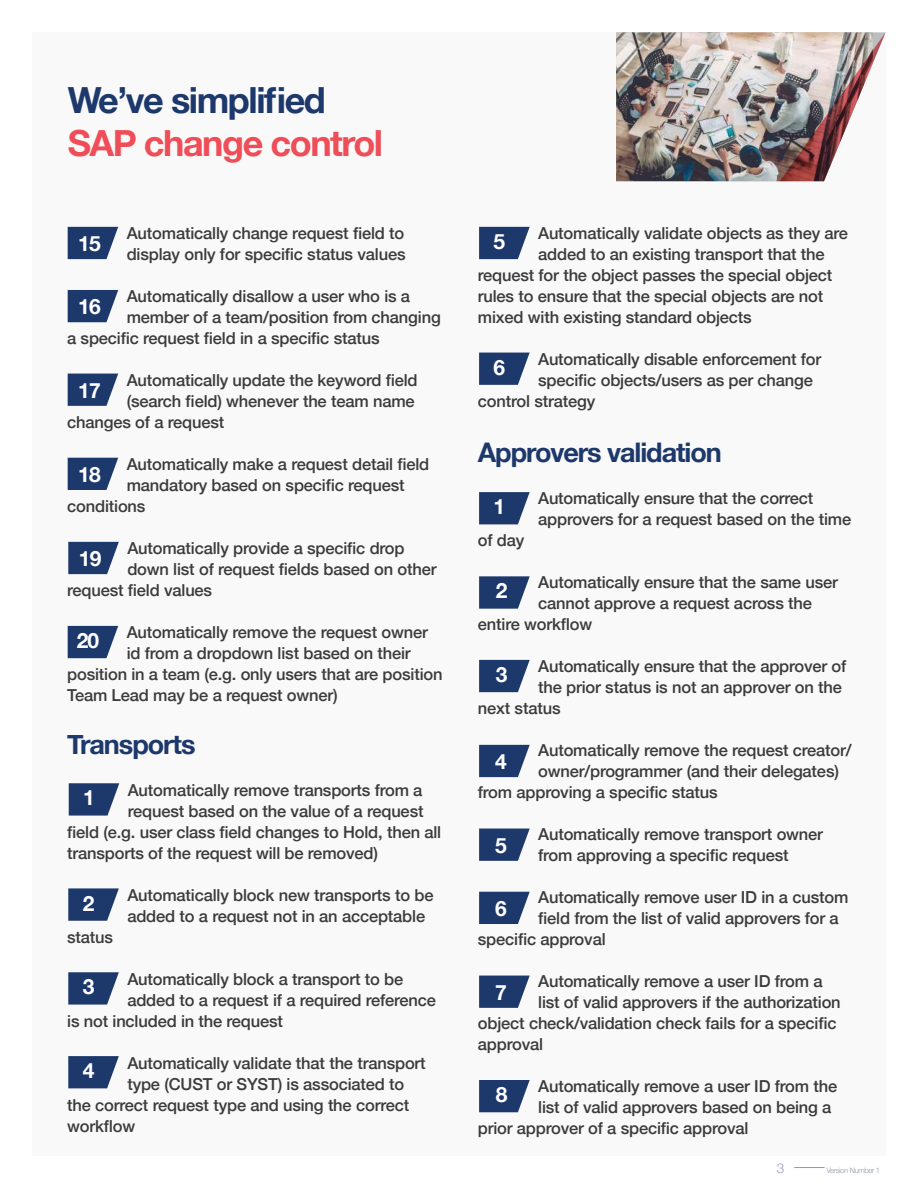
<style>
.page{position:relative;width:918px;height:1188px;background:#fff}
.page>*{position:absolute;margin:0;border:0;box-sizing:border-box;transform-origin:0 0}
.t1{font:700 36px "Helvetica Neue";letter-spacing:-.04em;color:#ef4d57}
.t2{font:700 36px "Helvetica Neue";letter-spacing:-.04em;color:#1d386b}
.t3{font:700 27px "Helvetica Neue";letter-spacing:-.04em;color:#1d386b}
.t4{font:700 21px "Helvetica Neue";letter-spacing:-.04em;color:#fff}
.t5{font:500 16.5px/21px "Helvetica Neue";letter-spacing:-.01em;color:#3b3b3b}
.t6{font:300 13.5px "Helvetica Neue";color:#8f98aa}
.t7{font:300 7.5px "Helvetica Neue";letter-spacing:-.04em;color:#8f98aa}
</style>
<div class="page">
<svg style="left:795px;top:1167px;width:29px;height:1px"></svg>
<div style="left:32px;top:32px;width:853px;height:1124px;background:#f9f9f9"></div>
<svg style="left:68px;top:227px;width:50px;height:32px;background:#354d7b"></svg>
<svg style="left:68px;top:626px;width:50px;height:32px;background:#354d7b"></svg>
<svg style="left:68px;top:1056px;width:51px;height:32px;background:#38507c"></svg>
<svg style="left:479px;top:227px;width:51px;height:32px;background:#384f7c"></svg>
<svg style="left:479px;top:353px;width:51px;height:32px;background:#39507d"></svg>
<svg style="left:479px;top:576px;width:51px;height:33px;background:#3c537f"></svg>
<svg style="left:479px;top:492px;width:51px;height:32px;background:#38507c"></svg>
<svg style="left:479px;top:1080px;width:51px;height:32px;background:#384f7c"></svg>
<svg style="left:68px;top:374px;width:50px;height:32px;background:#374e7b"></svg>
<svg style="left:68px;top:458px;width:50px;height:32px;background:#364e7b"></svg>
<svg style="left:68px;top:972px;width:51px;height:33px;background:#3c537f"></svg>
<svg style="left:479px;top:745px;width:51px;height:32px;background:#384f7c"></svg>
<svg style="left:479px;top:829px;width:51px;height:32px;background:#39517d"></svg>
<svg style="left:479px;top:892px;width:51px;height:32px;background:#38507c"></svg>
<svg style="left:479px;top:976px;width:51px;height:32px;background:#39507d"></svg>
<svg style="left:68px;top:542px;width:51px;height:32px;background:#384f7c"></svg>
<svg style="left:69px;top:783px;width:50px;height:33px;background:#39517d"></svg>
<svg style="left:68px;top:888px;width:51px;height:33px;background:#3c537f"></svg>
<svg style="left:479px;top:660px;width:51px;height:32px;background:#384f7c"></svg>
<img style="left:616px;top:32px;width:270px;height:149px">
<svg style="left:68px;top:290px;width:50px;height:32px;background:#354d7a"></svg>
<h1 class="t2" style="left:68px;top:72px;width:260px">We’ve simplified</h1>
<h1 class="t1" style="left:68px;top:130px;width:317px">SAP change control</h1>
<p class="t5" style="left:127px;top:221px;width:280px">Automatically change request field to display only for specific status values</p>
<p class="t5" style="left:127px;top:284px;width:285px">Automatically disallow a user who is a</p>
<p class="t5" style="left:127px;top:305px;width:316px">member of a team/position from changing</p>
<p class="t5" style="left:67px;top:326px;width:314px">a specific request field in a specific status</p>
<p class="t5" style="left:127px;top:368px;width:292px">Automatically update the keyword field</p>
<p class="t5" style="left:127px;top:389px;width:289px">(search field) whenever the team name</p>
<p class="t5" style="left:67px;top:410px;width:159px">changes of a request</p>
<p class="t5" style="left:127px;top:452px;width:304px">Automatically make a request detail field</p>
<p class="t5" style="left:127px;top:473px;width:279px">mandatory based on specific request</p>
<p class="t5" style="left:67px;top:494px;width:80px">conditions</p>
<p class="t5" style="left:127px;top:536px;width:279px">Automatically provide a specific drop</p>
<p class="t5" style="left:127px;top:557px;width:311px">down list of request fields based on other</p>
<p class="t5" style="left:67px;top:578px;width:147px">request field values</p>
<p class="t5" style="left:127px;top:620px;width:303px">Automatically remove the request owner</p>
<p class="t5" style="left:127px;top:641px;width:285px">id from a dropdown list based on their</p>
<p class="t5" style="left:67px;top:662px;width:377px">position in a team (e.g. only users that are position</p>
<p class="t5" style="left:67px;top:683px;width:272px">Team Lead may be a request owner)</p>
<h2 class="t3" style="left:67px;top:734px;width:130px">Transports</h2>
<p class="t5" style="left:128px;top:778px;width:296px">Automatically remove transports from a</p>
<p class="t5" style="left:128px;top:799px;width:297px">request based on the value of a request</p>
<p class="t5" style="left:67px;top:820px;width:376px">field (e.g. user class field changes to Hold, then all</p>
<p class="t5" style="left:67px;top:841px;width:312px">transports of the request will be removed)</p>
<p class="t5" style="left:127px;top:883px;width:308px">Automatically block new transports to be added to a request not in an acceptable</p>
<p class="t5" style="left:67px;top:928px;width:47px">status</p>
<p class="t5" style="left:127px;top:970px;width:277px">Automatically block a transport to be</p>
<p class="t5" style="left:127px;top:988px;width:310px">added to a request if a required reference</p>
<p class="t5" style="left:67px;top:1009px;width:217px">is not included in the request</p>
<p class="t5" style="left:127px;top:1051px;width:300px">Automatically validate that the transport</p>
<p class="t5" style="left:127px;top:1072px;width:278px">type (CUST or SYST) is associated to</p>
<p class="t5" style="left:67px;top:1093px;width:343px">the correct request type and using the correct</p>
<p class="t5" style="left:67px;top:1114px;width:70px">workflow</p>
<p class="t4" style="left:78px;top:236px;width:24px">15</p>
<p class="t4" style="left:78px;top:299px;width:24px">16</p>
<p class="t4" style="left:78px;top:382px;width:24px">17</p>
<p class="t4" style="left:78px;top:467px;width:24px">18</p>
<p class="t4" style="left:79px;top:551px;width:24px">19</p>
<p class="t4" style="left:77px;top:633px;width:24px">20</p>
<p class="t4" style="left:83px;top:790px;width:13px">1</p>
<p class="t4" style="left:83px;top:895px;width:13px">2</p>
<p class="t4" style="left:83px;top:979px;width:13px">3</p>
<p class="t4" style="left:83px;top:1063px;width:13px">4</p>
<p class="t5" style="left:538px;top:221px;width:311px">Automatically validate objects as they are</p>
<p class="t5" style="left:538px;top:242px;width:288px">added to an existing transport that the</p>
<p class="t5" style="left:478px;top:263px;width:356px">request for the object passes the special object</p>
<p class="t5" style="left:478px;top:284px;width:347px">rules to ensure that the special objects are not</p>
<p class="t5" style="left:478px;top:305px;width:275px">mixed with existing standard objects</p>
<p class="t5" style="left:538px;top:347px;width:285px">Automatically disable enforcement for</p>
<p class="t5" style="left:538px;top:368px;width:276px">specific objects/users as per change</p>
<p class="t5" style="left:478px;top:392px;width:119px">control strategy</p>
<h2 class="t3" style="left:478px;top:442px;width:245px">Approvers validation</h2>
<p class="t5" style="left:538px;top:489px;width:315px">Automatically ensure that the correct approvers for a request based on the time</p>
<p class="t5" style="left:478px;top:528px;width:48px">of day</p>
<p class="t5" style="left:538px;top:573px;width:301px">Automatically ensure that the same user</p>
<p class="t5" style="left:538px;top:594px;width:275px">cannot approve a request across the</p>
<p class="t5" style="left:478px;top:612px;width:116px">entire workflow</p>
<p class="t5" style="left:538px;top:654px;width:310px">Automatically ensure that the approver of</p>
<p class="t5" style="left:538px;top:678px;width:305px">the prior status is not an approver on the</p>
<p class="t5" style="left:478px;top:699px;width:84px">next status</p>
<p class="t5" style="left:538px;top:738px;width:315px">Automatically remove the request creator/</p>
<p class="t5" style="left:538px;top:759px;width:302px">owner/programmer (and their delegates)</p>
<p class="t5" style="left:478px;top:780px;width:241px">from approving a specific status</p>
<p class="t5" style="left:538px;top:822px;width:286px">Automatically remove transport owner from approving a specific request</p>
<p class="t5" style="left:538px;top:888px;width:312px">Automatically remove user ID in a custom</p>
<p class="t5" style="left:538px;top:906px;width:302px">field from the list of valid approvers for a</p>
<p class="t5" style="left:478px;top:927px;width:129px">specific approval</p>
<p class="t5" style="left:538px;top:969px;width:286px">Automatically remove a user ID from a</p>
<p class="t5" style="left:538px;top:990px;width:304px">list of valid approvers if the authorization</p>
<p class="t5" style="left:478px;top:1011px;width:360px">object check/validation check fails for a specific</p>
<p class="t5" style="left:478px;top:1035px;width:67px">approval</p>
<p class="t5" style="left:538px;top:1074px;width:301px">Automatically remove a user ID from the</p>
<p class="t5" style="left:538px;top:1095px;width:295px">list of valid approvers based on being a</p>
<p class="t5" style="left:478px;top:1116px;width:272px">prior approver of a specific approval</p>
<p class="t4" style="left:494px;top:234px;width:13px">5</p>
<p class="t4" style="left:494px;top:359px;width:13px">6</p>
<p class="t4" style="left:494px;top:499px;width:13px">1</p>
<p class="t4" style="left:496px;top:583px;width:13px">2</p>
<p class="t4" style="left:496px;top:667px;width:13px">3</p>
<p class="t4" style="left:495px;top:754px;width:13px">4</p>
<p class="t4" style="left:495px;top:837px;width:13px">5</p>
<p class="t4" style="left:495px;top:901px;width:13px">6</p>
<p class="t4" style="left:495px;top:984px;width:13px">7</p>
<p class="t4" style="left:496px;top:1087px;width:13px">8</p>
<p class="t6" style="left:777px;top:1161px;width:9px">3</p>
<p class="t7" style="left:827px;top:1166px;width:55px">Version Number 1</p>
</div>
